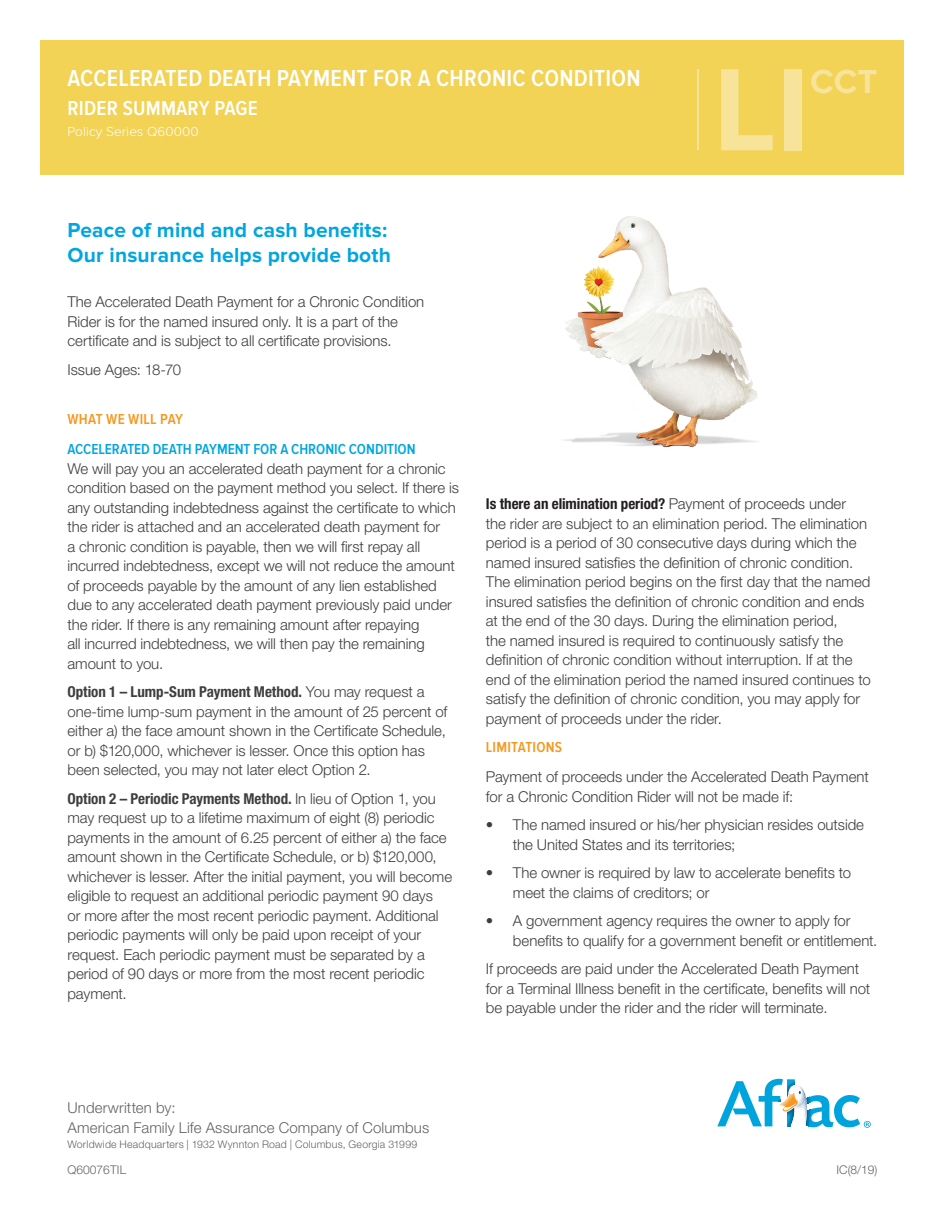
<style>
.page{position:relative;width:945px;height:1215px;background:#fff}
.page>*{position:absolute;margin:0;border:0;box-sizing:border-box;transform-origin:0 0}
.t1{font:700 121.5px "Proxima Nova";color:#f7e39a}
.t2{font:700 34.5px "Proxima Nova";color:#f7e39a}
.t3{font:600 24px "Proxima Nova Cond";letter-spacing:.01em;color:#fff}
.t4{font:700 21px/25.2px "Proxima Nova";letter-spacing:.01em;color:#00a6e0}
.t5{font:600 21px "Proxima Nova Cond";letter-spacing:.01em;color:#fff}
.t6{font:300 15px/19.5px "Helvetica Neue CELT";letter-spacing:-.005em;color:#3e3e3f}
.t7{font:700 condensed 15px "Helvetica Neue LTCE";letter-spacing:-.005em;color:#3e3e3f}
.t8{font:300 15px/19.5px "Helvetica Neue CELT";letter-spacing:.005em;color:#636366}
.t9{font:700 condensed 15px "Helvetica Neue LTCE";letter-spacing:-.005em;color:#231f20}
.t10{font:600 15px "Proxima Nova Cond";color:#00a6e0}
.t11{font:600 15px "Proxima Nova Cond";letter-spacing:.02em;color:#f7971d}
.t12{font:300 13.5px "Proxima Nova";letter-spacing:.01em;color:#fff}
.t13{font:300 12px "Helvetica Neue CELT";letter-spacing:.005em;color:#636366}
.t14{font:300 10.5px "Helvetica Neue CELT";letter-spacing:.02em;color:#636366}
.s1{font-family:"Helvetica Neue CELT";font-weight:300;font-stretch:normal}
.s2{font-family:"Helvetica Neue CELT";font-weight:300;font-stretch:normal;color:#3e3e3f}
</style>
<div class="page">
<div style="left:40px;top:40px;width:864px;height:136px;background:#f2d356"></div>
<img style="left:564px;top:216px;width:194px;height:232px">
<svg style="left:717px;top:1079px;width:154px;height:49px"></svg>
<hr style="left:697px;top:69px;width:2px;height:81px;background:#f7e39a">
<h3 class="t3" style="left:68px;top:65px;width:575px">ACCELERATED DEATH PAYMENT FOR A CHRONIC CONDITION</h3>
<h3 class="t5" style="left:68px;top:96px;width:192px">RIDER SUMMARY PAGE</h3>
<p class="t12" style="left:68px;top:124px;width:133px">Policy Series Q60000</p>
<h3 class="t4" style="left:68px;top:218px;width:325px">Peace of mind and cash benefits:<br>Our insurance helps provide both</h3>
<h1 class="t1" style="left:713px;top:40px;width:98px">LI</h1>
<h2 class="t2" style="left:810px;top:62px;width:69px">CCT</h2>
<p class="t6" style="left:68px;top:292px;width:358px">The Accelerated Death Payment for a Chronic Condition<br>Rider is for the named insured only. It is a part of the certificate and is subject to all certificate provisions.</p>
<p class="t6" style="left:68px;top:360px;width:115px">Issue Ages: 18-70</p>
<p class="t11" style="left:68px;top:411px;width:117px">WHAT WE WILL PAY</p>
<p class="t10" style="left:68px;top:441px;width:350px">ACCELERATED DEATH PAYMENT FOR A CHRONIC CONDITION</p>
<p class="t6" style="left:68px;top:459px;width:393px">We will pay you an accelerated death payment for a chronic condition based on the payment method you select. If there is any outstanding indebtedness against the certificate to which the rider is attached and an accelerated death payment for<br>a chronic condition is payable, then we will first repay all incurred indebtedness, except we will not reduce the amount of proceeds payable by the amount of any lien established due to any accelerated death payment previously paid under the rider. If there is any remaining amount after repaying<br>all incurred indebtedness, we will then pay the remaining amount to you.</p>
<p class="t7" style="left:68px;top:683px;width:359px">Option 1 – Lump-Sum Payment Method. <span class="s1">You may request a</span></p>
<p class="t6" style="left:67px;top:702px;width:381px">one-time lump-sum payment in the amount of 25 percent of either a) the face amount shown in the Certificate Schedule, or b) $120,000, whichever is lesser. Once this option has been selected, you may not later elect Option 2.</p>
<p class="t7" style="left:67px;top:790px;width:370px">Option 2 – Periodic Payments Method. <span class="s1">In lieu of Option 1, you</span></p>
<p class="t6" style="left:67px;top:808px;width:386px">may request up to a lifetime maximum of eight (8) periodic payments in the amount of 6.25 percent of either a) the face amount shown in the Certificate Schedule, or b) $120,000, whichever is lesser. After the initial payment, you will become eligible to request an additional periodic payment 90 days<br>or more after the most recent periodic payment. Additional periodic payments will only be paid upon receipt of your request. Each periodic payment must be separated by a period of 90 days or more from the most recent periodic payment.</p>
<p class="t9" style="left:486px;top:495px;width:362px">Is there an elimination period? <span class="s2">Payment of proceeds under</span></p>
<p class="t6" style="left:486px;top:514px;width:386px">the rider are subject to an elimination period. The elimination period is a period of 30 consecutive days during which the named insured satisfies the definition of chronic condition.<br>The elimination period begins on the first day that the named insured satisfies the definition of chronic condition and ends at the end of the 30 days. During the elimination period,<br>the named insured is required to continuously satisfy the definition of chronic condition without interruption. If at the end of the elimination period the named insured continues to satisfy the definition of chronic condition, you may apply for payment of proceeds under the rider.</p>
<p class="t11" style="left:486px;top:739px;width:78px">LIMITATIONS</p>
<p class="t6" style="left:486px;top:767px;width:384px">Payment of proceeds under the Accelerated Death Payment for a Chronic Condition Rider will not be made if:</p>
<p class="t6" style="left:513px;top:815px;width:353px;text-indent:-27px">• The named insured or his/her physician resides outside the United States and its territories;</p>
<p class="t6" style="left:513px;top:863px;width:340px;text-indent:-27px">• The owner is required by law to accelerate benefits to meet the claims of creditors; or</p>
<p class="t6" style="left:513px;top:911px;width:366px;text-indent:-27px">• A government agency requires the owner to apply for benefits to qualify for a government benefit or entitlement.</p>
<p class="t6" style="left:486px;top:959px;width:386px">If proceeds are paid under the Accelerated Death Payment for a Terminal Illness benefit in the certificate, benefits will not be payable under the rider and the rider will terminate.</p>
<p class="t8" style="left:68px;top:1098px;width:363px">Underwritten by:<br>American Family Life Assurance Company of Columbus</p>
<p class="t14" style="left:68px;top:1137px;width:351px">Worldwide Headquarters | 1932 Wynnton Road | Columbus, Georgia 31999</p>
<p class="t13" style="left:68px;top:1163px;width:60px">Q60076TIL</p>
<p class="t13" style="left:836px;top:1163px;width:43px">IC(8/19)</p>
</div>
